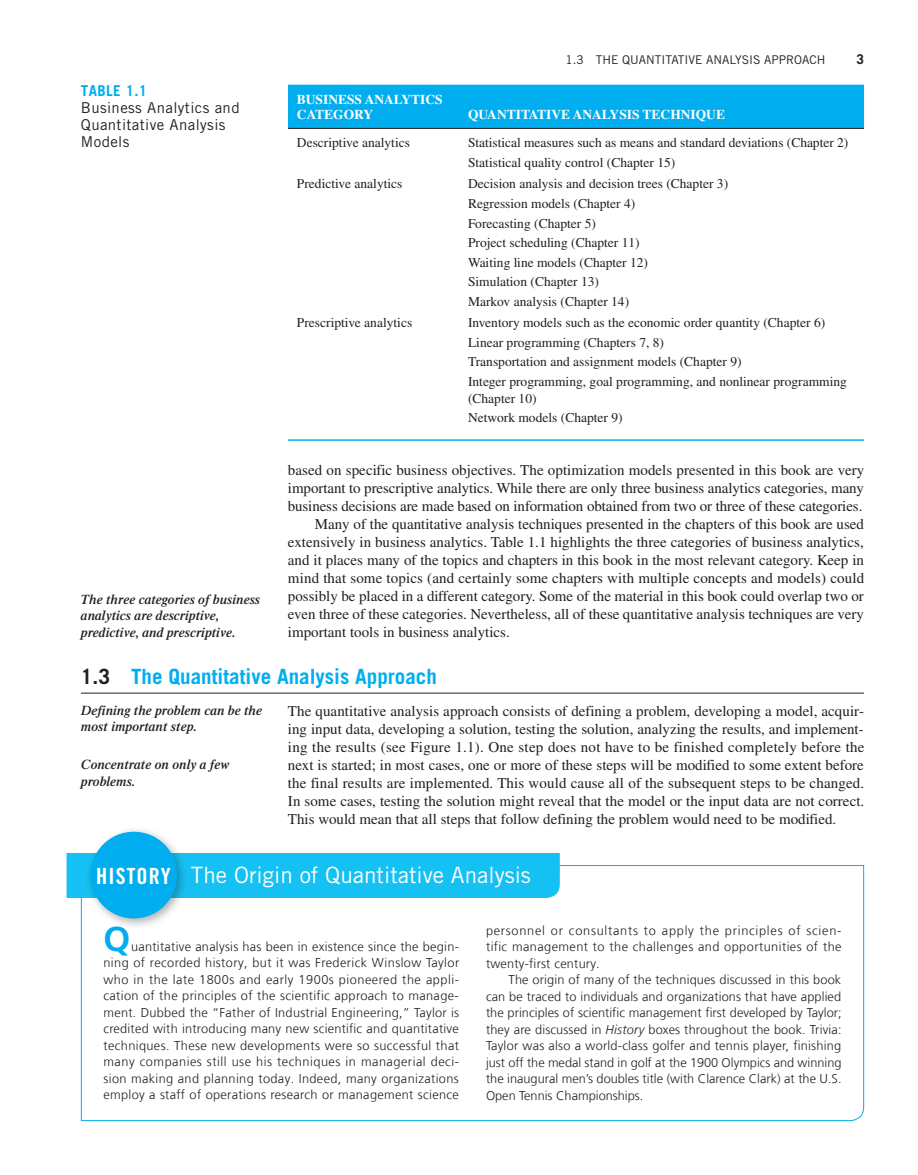
<style>
.page{position:relative;width:918px;height:1175px;background:#fff}
.page>*{position:absolute;margin:0;border:0;box-sizing:border-box;transform-origin:0 0}
.t1{font:700 34.5px "Frutiger LT Com";color:#00aeef}
.t2{font:22.5px "Trade Gothic LT Pro";color:#fff}
.t3{font:700 21px "Trade Gothic LT Pro";color:#00aeef}
.t4{font:15px/18px "Times LT Pro";color:#231f20;text-align:justify}
.t5{font:15px/17.2px "Trade Gothic LT Pro";letter-spacing:.025em;color:#231f20}
.t6{font:13.5px/19.5px "Times LT Pro";color:#231f20}
.t7{font:italic 600 13.5px/16.5px "Times LT Pro";color:#231f20}
.t8{font:700 13.5px/15.8px "Times LT Pro";color:#fff}
.t9{font:700 13.5px "Trade Gothic LT Pro";color:#231f20}
.t10{font:300 12.75px/16.5px "Frutiger LT Com";letter-spacing:.01em;color:#231f20;text-align:justify}
.t11{font:300 12.75px "Frutiger LT Com";letter-spacing:.035em;color:#231f20}
.t12{font:300 12.75px "Frutiger LT Com";letter-spacing:.06em;color:#231f20}
.t13{font:12px "Trade Gothic LT Pro";color:#231f20}
.s1{font-weight:700;color:#00aeef}
.s2{color:#231f20}
.s3{font-family:"Trade Gothic LT Pro Bd Cn 20";font-size:22.35px}
.s4{font-style:italic}
</style>
<div class="page">
<hr style="left:81px;top:692px;width:783px;height:1px;background:#231f20">
<div style="left:288px;top:86px;width:576px;height:42px;background:#00aeef"></div>
<hr style="left:288px;top:85px;width:171px;height:1px;background:#00aeef">
<hr style="left:459px;top:85px;width:405px;height:1px;background:#00aeef">
<hr style="left:288px;top:128px;width:171px;height:1px;background:#231f20">
<hr style="left:459px;top:128px;width:405px;height:1px;background:#231f20">
<hr style="left:288px;top:439px;width:171px;height:2px;background:#00aeef">
<hr style="left:459px;top:439px;width:405px;height:2px;background:#00aeef">
<svg style="left:81px;top:865px;width:783px;height:256px"></svg>
<div style="left:67px;top:853px;width:493px;height:45px;background:#15c0f2"></div>
<div style="left:85px;top:826px;width:104px;height:103px;background:#231f20;opacity:.35"></div>
<div style="left:90px;top:831px;width:87px;height:87px;background:#00aeef;border-radius:50%"></div>
<p class="t13" style="left:566px;top:52px;width:96px">1.3 The Quantitati</p>
<p class="t13" style="left:688px;top:52px;width:91px">ve Analysi s Appr</p>
<p class="t13" style="left:794px;top:52px;width:17px">oach</p>
<p class="t9" style="left:856px;top:51px;width:9px">3</p>
<p class="t5" style="left:81px;top:81px;width:160px"><span class="s1">TABLE 1.1<br></span>Business Analytics and<br>Quantitative Analysis<br>Models</p>
<p class="t8" style="left:297px;top:91px;width:147px">BUSINESS ANALYTICS<br>CATEGORY</p>
<p class="t8" style="left:468px;top:107px;width:258px">QUANTITATIVE ANALYSIS TECHNIQUE</p>
<p class="t6" style="left:297px;top:133px;width:115px">Descriptive analytics</p>
<p class="t6" style="left:468px;top:133px;width:382px">Statistical measures such as means and standard deviations (Chapter 2)<br>Statistical quality control (Chapter 15)</p>
<p class="t6" style="left:297px;top:174px;width:107px">Predictive analytics</p>
<p class="t6" style="left:468px;top:174px;width:262px">Decision analysis and decision trees (Chapter 3)<br>Regression models (Chapter 4)<br>Forecasting (Chapter 5)<br>Project scheduling (Chapter 11)<br>Waiting line models (Chapter 12)<br>Simulation (Chapter 13)<br>Markov analysis (Chapter 14)</p>
<p class="t6" style="left:297px;top:313px;width:117px">Prescriptive analytics</p>
<p class="t6" style="left:468px;top:313px;width:380px">Inventory models such as the economic order quantity (Chapter 6)<br>Linear programming (Chapters 7, 8)<br>Transportation and assignment models (Chapter 9)<br>Integer programming, goal programming, and nonlinear programming</p>
<p class="t6" style="left:468px;top:388px;width:156px">(Chapter 10)<br>Network models (Chapter 9)</p>
<p class="t4" style="left:288px;top:460px;width:578px">based on specific business objectives. The optimization models presented in this book are very</p>
<p class="t4" style="left:288px;top:478px;width:577px">important to prescriptive analytics. While there are only three business analytics categories, many</p>
<p class="t4" style="left:288px;top:496px;width:576px">business decisions are made based on information obtained from two or three of these categories.</p>
<p class="t4" style="left:315px;top:514px;width:551px">Many of the quantitative analysis techniques presented in the chapters of this book are used</p>
<p class="t4" style="left:288px;top:532px;width:577px">extensively in business analytics. Table 1.1 highlights the three categories of business analytics,</p>
<p class="t4" style="left:288px;top:550px;width:578px">and it places many of the topics and chapters in this book in the most relevant category. Keep in</p>
<p class="t4" style="left:288px;top:568px;width:578px">mind that some topics (and certainly some chapters with multiple concepts and models) could</p>
<p class="t4" style="left:288px;top:586px;width:577px">possibly be placed in a different category. Some of the material in this book could overlap two or</p>
<p class="t4" style="left:288px;top:604px;width:578px">even three of these categories. Nevertheless, all of these quantitative analysis techniques are very</p>
<p class="t4" style="left:288px;top:622px;width:223px">important tools in business analytics.</p>
<p class="t3" style="left:81px;top:664px;width:357px"><span class="s2">1.3</span> The Quantitative Analysis Approach</p>
<p class="t4" style="left:288px;top:701px;width:578px">The quantitative analysis approach consists of defining a problem, developing a model, acquir&shy;ing input data, developing a solution, testing the solution, analyzing the results, and implement&shy;ing the results (see Figure 1.1). One step does not have to be finished completely before the next is started; in most cases, one or more of these steps will be modified to some extent before the final results are implemented. This would cause all of the subsequent steps to be changed.<br>In some cases, testing the solution might reveal that the model or the input data are not correct.<br>This would mean that all steps that follow defining the problem would need to be modified.</p>
<p class="t7" style="left:81px;top:590px;width:181px">The three categories of business analytics are descriptive, predictive, and prescriptive.</p>
<p class="t7" style="left:81px;top:701px;width:183px">Defining the problem can be the most important step.</p>
<p class="t7" style="left:81px;top:756px;width:150px">Concentrate on only a few problems.</p>
<p class="t2" style="left:96px;top:861px;width:436px"><span class="s3">HISTORY</span> The Origin of Quantitative Analysis</p>
<p class="t1" style="left:103px;top:918px;width:28px">Q</p>
<p class="t10" style="left:103px;top:938px;width:357px;text-indent:28px">uantitative analysis has been in existence since the begin&shy;ning of recorded history, but it was Frederick Winslow Taylor who in the late 1800s and early 1900s pioneered the appli&shy;cation of the principles of the scientific approach to manage&shy;ment. Dubbed the “Father of Industrial Engineering,” Taylor is credited with introducing many new scientific and quantitative techniques. These new developments were so successful that many companies still use his techniques in managerial deci&shy;sion making and planning today. Indeed, many organizations employ a staff of operations research or management science</p>
<p class="t12" style="left:486px;top:922px;width:357px">personnel or consultants to apply the principles of scien-</p>
<p class="t11" style="left:486px;top:938px;width:357px">tific management to the challenges and opportunities of the</p>
<p class="t10" style="left:486px;top:954px;width:115px">twenty-first century.</p>
<p class="t10" style="left:508px;top:971px;width:334px">The origin of many of the techniques discussed in this book</p>
<p class="t10" style="left:486px;top:987px;width:357px">can be traced to individuals and organizations that have applied</p>
<p class="t10" style="left:486px;top:1004px;width:357px">the principles of scientific management first developed by Taylor;</p>
<p class="t10" style="left:486px;top:1020px;width:357px">they are discussed in <span class="s4">History</span> boxes throughout the book. Trivia:</p>
<p class="t10" style="left:486px;top:1037px;width:357px">Taylor was also a world-class golfer and tennis player, finishing</p>
<p class="t10" style="left:486px;top:1053px;width:357px">just off the medal stand in golf at the 1900 Olympics and winning</p>
<p class="t10" style="left:486px;top:1070px;width:357px">the inaugural men’s doubles title (with Clarence Clark) at the U.S.</p>
<p class="t10" style="left:486px;top:1086px;width:159px">Open Tennis Championships.</p>
</div>
